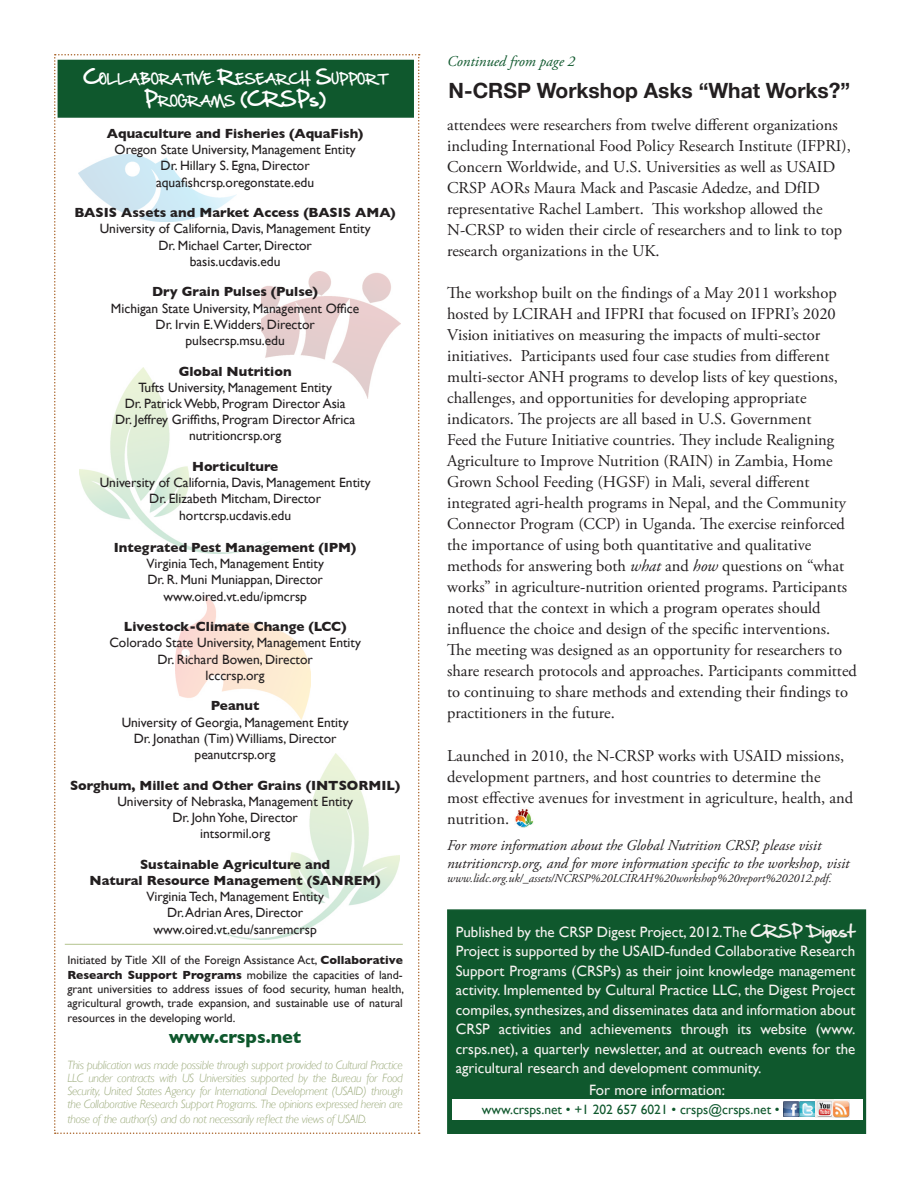
<style>
.page{position:relative;width:918px;height:1188px;background:#fff}
.page>*{position:absolute;margin:0;border:0;box-sizing:border-box;transform-origin:0 0}
.Headline{font:700 21px "Helvetica Neue";color:#231f20}
.Box{font:700 18px "Gill Sans";color:#0f582d}
.Text{font:16.5px/21px "Adobe Garamond Pro";color:#231f20}
.Box-2{font:15px/19.5px "Gill Sans";color:#f5f2f0;text-align:justify}
.More_info{font:italic 15px/18px "Adobe Garamond Pro";color:#231f20}
.Text_italics{font:italic 15px "Adobe Garamond Pro";color:#0f582d}
.Box-3{font:13.5px "Gill Sans";color:#231f20}
.Box-4{font:700 13.5px "Gill Sans";color:#231f20}
.Box-5{font:13.5px "Gill Sans";color:#0f582d}
.Box-6{font:12.6px/21.6px "Hand Of Sean";color:#fff;text-align:center}
.t1{font:italic 300 12px/13.2px "Gill Sans";letter-spacing:-.025em;color:#9cab7c;text-align:justify}
.Box-7{font:12px/14.4px "Gill Sans";color:#231f20;text-align:justify}
.More_info-2{font:italic 12px "Adobe Garamond Pro";color:#231f20}
.s1{font-size:18px}
.s2{font-weight:700}
.s3{font-style:italic}
.s4{font-family:"Hand Of Sean"}
</style>
<div class="page">
<div style="left:447px;top:909px;width:419px;height:225px;background:#0f582d;border:2px solid #0f582d"></div>
<div style="left:452px;top:1099px;width:410px;height:20px;background:#fff"></div>
<svg style="left:54px;top:54px;width:366px;height:1080px"></svg>
<img style="left:176px;top:597px;width:134px;height:123px">
<img style="left:208px;top:754px;width:191px;height:185px">
<hr style="left:65px;top:944px;width:338px;height:1px;background:#b3c38d">
<div style="left:58px;top:60px;width:356px;height:58px;background:#0f582d;border:2px solid #0f582d"></div>
<img style="left:515px;top:808px;width:19px;height:20px">
<img style="left:783px;top:1101px;width:15px;height:16px">
<img style="left:800px;top:1101px;width:15px;height:16px">
<img style="left:815px;top:1099px;width:35px;height:19px">
<p class="Box-6" style="left:83px;top:68px;width:305px"><span class="s1">C</span>OLLABORATIVE <span class="s1">R</span>ESEARCH <span class="s1">S</span>UPPORT<br><span class="s1">P</span>ROGRAMS <span class="s1">(CRSPs)</span></p>
<p class="Box-4" style="left:107px;top:125px;width:258px">Aquaculture and Fisheries (AquaFish)</p>
<p class="Box-3" style="left:115px;top:142px;width:243px">Oregon State University, Management Entity</p>
<p class="Box-3" style="left:161px;top:158px;width:151px">Dr. Hillary S. Egna, Director</p>
<p class="Box-3" style="left:156px;top:174px;width:160px">aquafishcrsp.oregonstate.edu</p>
<p class="Box-4" style="left:75px;top:205px;width:323px">BASIS Assets and Market Access (BASIS AMA)</p>
<p class="Box-3" style="left:100px;top:221px;width:272px">University of California, Davis, Management Entity</p>
<p class="Box-3" style="left:158px;top:237px;width:155px">Dr. Michael Carter, Director</p>
<p class="Box-3" style="left:190px;top:253px;width:92px">basis.ucdavis.edu</p>
<p class="Box-4" style="left:152px;top:284px;width:167px">Dry Grain Pulses (Pulse)</p>
<p class="Box-3" style="left:111px;top:300px;width:250px">Michigan State University, Management Office</p>
<p class="Box-3" style="left:156px;top:316px;width:161px">Dr. Irvin E.Widders, Director</p>
<p class="Box-3" style="left:186px;top:332px;width:101px">pulsecrsp.msu.edu</p>
<p class="Box-4" style="left:179px;top:363px;width:114px">Global Nutrition</p>
<p class="Box-3" style="left:138px;top:379px;width:195px">Tufts University, Management Entity</p>
<p class="Box-3" style="left:125px;top:395px;width:222px">Dr. Patrick Webb, Program Director Asia</p>
<p class="Box-3" style="left:115px;top:412px;width:241px">Dr. Jeffrey Griffiths, Program Director Africa</p>
<p class="Box-3" style="left:189px;top:428px;width:94px">nutritioncrsp.org</p>
<p class="Box-4" style="left:192px;top:458px;width:88px">Horticulture</p>
<p class="Box-3" style="left:100px;top:475px;width:272px">University of California, Davis, Management Entity</p>
<p class="Box-3" style="left:149px;top:491px;width:173px">Dr. Elizabeth Mitcham, Director</p>
<p class="Box-3" style="left:179px;top:507px;width:114px">hortcrsp.ucdavis.edu</p>
<p class="Box-4" style="left:114px;top:539px;width:244px">Integrated Pest Management (IPM)</p>
<p class="Box-3" style="left:146px;top:556px;width:179px">Virginia Tech, Management Entity</p>
<p class="Box-3" style="left:147px;top:572px;width:177px">Dr. R. Muni Muniappan, Director</p>
<p class="Box-3" style="left:163px;top:588px;width:145px">www.oired.vt.edu/ipmcrsp</p>
<p class="Box-4" style="left:124px;top:619px;width:224px">Livestock-Climate Change (LCC)</p>
<p class="Box-3" style="left:109px;top:635px;width:253px">Colorado State University, Management Entity</p>
<p class="Box-3" style="left:157px;top:651px;width:157px">Dr. Richard Bowen, Director</p>
<p class="Box-3" style="left:206px;top:667px;width:61px">lcccrsp.org</p>
<p class="Box-4" style="left:211px;top:698px;width:50px">Peanut</p>
<p class="Box-3" style="left:122px;top:714px;width:228px">University of Georgia, Management Entity</p>
<p class="Box-3" style="left:134px;top:730px;width:204px">Dr. Jonathan (Tim) Williams, Director</p>
<p class="Box-3" style="left:195px;top:746px;width:83px">peanutcrsp.org</p>
<p class="Box-4" style="left:70px;top:777px;width:332px">Sorghum, Millet and Other Grains (INTSORMIL)</p>
<p class="Box-3" style="left:117px;top:793px;width:237px">University of Nebraska, Management Entity</p>
<p class="Box-3" style="left:172px;top:809px;width:127px">Dr. John Yohe, Director</p>
<p class="Box-3" style="left:200px;top:826px;width:72px">intsormil.org</p>
<p class="Box-4" style="left:140px;top:856px;width:192px">Sustainable Agriculture and</p>
<p class="Box-4" style="left:90px;top:872px;width:293px">Natural Resource Management (SANREM)</p>
<p class="Box-3" style="left:146px;top:889px;width:179px">Virginia Tech, Management Entity</p>
<p class="Box-3" style="left:167px;top:905px;width:138px">Dr. Adrian Ares, Director</p>
<p class="Box-3" style="left:154px;top:921px;width:165px">www.oired.vt.edu/sanremcrsp</p>
<p class="Box-7" style="left:68px;top:953px;width:338px">Initiated by Title XII of the Foreign Assistance Act, <span class="s2">Collaborative Research Support Programs</span> mobilize the capacities of land&shy;grant universities to address issues of food security, human health, agricultural growth, trade expansion, and sustainable use of natural resources in the developing world.</p>
<p class="Box" style="left:169px;top:1027px;width:134px">www.crsps.net</p>
<p class="t1" style="left:68px;top:1058px;width:337px">This publication was made possible through support provided to Cultural Practice LLC under contracts with US Universities supported by the Bureau for Food Security, United States Agency for International Development (USAID) through the Collaborative Research Support Programs. The opinions expressed herein are</p>
<p class="t1" style="left:68px;top:1112px;width:301px">those of the author(s) and do not necessarily reflect the views of USAID.</p>
<p class="Text_italics" style="left:447px;top:53px;width:129px">Continued from page 2</p>
<p class="Headline" style="left:449px;top:72px;width:403px">N-CRSP Workshop Asks “What Works?”</p>
<p class="Text" style="left:447px;top:115px;width:405px">attendees were researchers from twelve different organizations including International Food Policy Research Institute (IFPRI), Concern Worldwide, and U.S. Universities as well as USAID CRSP AORs Maura Mack and Pascasie Adedze, and DfID representative Rachel Lambert. This workshop allowed the N-CRSP to widen their circle of researchers and to link to top research organizations in the UK.</p>
<p class="Text" style="left:447px;top:283px;width:411px">The workshop built on the findings of a May 2011 workshop hosted by LCIRAH and IFPRI that focused on IFPRI’s 2020<br>Vision initiatives on measuring the impacts of multi-sector initiatives. Participants used four case studies from different multi-sector ANH programs to develop lists of key questions, challenges, and opportunities for developing appropriate indicators. The projects are all based in U.S. Government<br>Feed the Future Initiative countries. They include Realigning Agriculture to Improve Nutrition (RAIN) in Zambia, Home Grown School Feeding (HGSF) in Mali, several different integrated agri-health programs in Nepal, and the Community Connector Program (CCP) in Uganda. The exercise reinforced the importance of using both quantitative and qualitative methods for answering both <span class="s3">what</span> and <span class="s3">how</span> questions on “what works” in agriculture-nutrition oriented programs. Participants noted that the context in which a program operates should influence the choice and design of the specific interventions.<br>The meeting was designed as an opportunity for researchers to share research protocols and approaches. Participants committed to continuing to share methods and extending their findings to practitioners in the future.</p>
<p class="Text" style="left:447px;top:746px;width:408px">Launched in 2010, the N-CRSP works with USAID missions, development partners, and host countries to determine the most effective avenues for investment in agriculture, health, and nutrition.</p>
<p class="More_info" style="left:447px;top:836px;width:404px">For more information about the Global Nutrition CRSP, please visit nutritioncrsp.org, and for more information specific to the workshop, visit</p>
<p class="More_info-2" style="left:447px;top:871px;width:386px">www.lidc.org.uk/_assets/NCRSP%20LCIRAH%20workshop%20report%202012.pdf.</p>
<p class="Box-2" style="left:456px;top:922px;width:401px">Published by the CRSP Digest Project, 2012.The <span class="s4">CRSP Digest </span>Project is supported by the USAID-funded Collaborative Research Support Programs (CRSPs) as their joint knowledge management activity. Implemented by Cultural Practice LLC, the Digest Project compiles, synthesizes, and disseminates data and information about CRSP activities and achievements through its website (www. crsps.net), a quarterly newsletter, and at outreach events for the agricultural research and development community.</p>
<p class="Box-2" style="left:589px;top:1080px;width:137px">For more information:</p>
<p class="Box-5" style="left:482px;top:1102px;width:299px">www.crsps.net • +1 202 657 6021 • crsps@crsps.net •</p>
</div>
